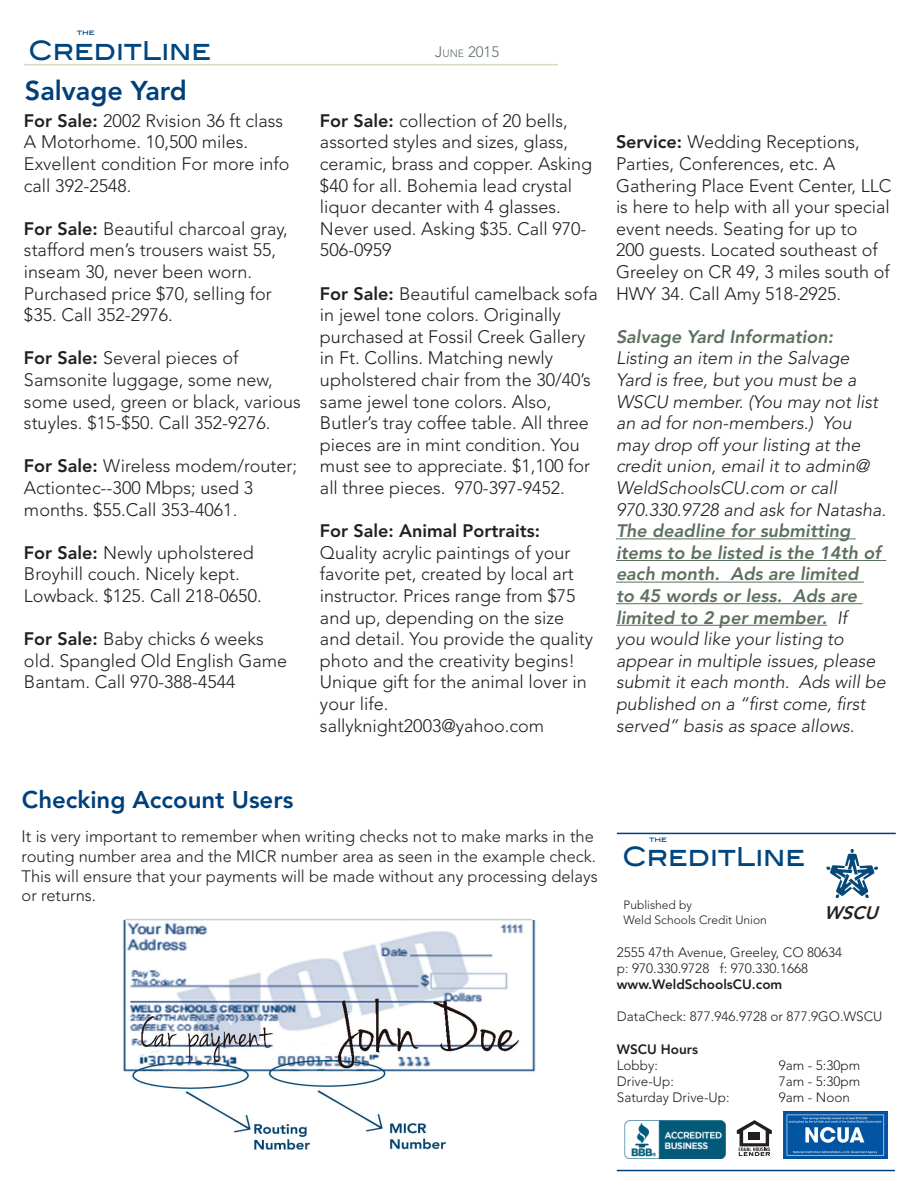
<style>
.page{position:relative;width:918px;height:1188px;background:#fff}
.page>*{position:absolute;margin:0;border:0;box-sizing:border-box;transform-origin:0 0}
.t1{font:800 27px "Avenir LT Std";color:#00407a}
.t2{font:500 26.4px "Blair ITC";color:#00467e;scale:.91 1}
.t3{font:800 24px "Avenir LT Std";color:#00407a}
.t4{font:300 18px/21.6px "Avenir LT Std";color:#231f20}
.t5{font:italic 300 18px/21.6px "Avenir LT Std";color:#231f20}
.t6{font:italic 800 18px "Avenir LT Std";color:#231f20}
.t7{font:300 16.5px/19.8px "Avenir LT Std";color:#231f20}
.t8{font:300 15px "Avenir LT Std";color:#5c705e}
.t9{font:300 13.5px "Avenir LT Std";color:#231f20}
.t10{font:800 13.5px "Avenir LT Std";color:#231f20}
.t11{font:300 12px "Avenir LT Std";color:#231f20}
.t12{font:500 7.2px "Blair ITC";letter-spacing:-.005em;color:#00467e}
.s1{font-size:10.5px}
.s2{font-weight:800}
.s3{font-weight:800;color:#5c705e}
</style>
<div class="page">
<hr style="left:616px;top:538px;width:240px;height:1px;background:#5c705e">
<hr style="left:616px;top:560px;width:270px;height:1px;background:#5c705e">
<hr style="left:616px;top:582px;width:248px;height:1px;background:#5c705e">
<hr style="left:616px;top:603px;width:247px;height:1px;background:#5c705e">
<hr style="left:616px;top:625px;width:211px;height:1px;background:#5c705e">
<img style="left:123px;top:920px;width:413px;height:229px">
<hr style="left:125px;top:919px;width:407px;height:1px;background:#c7d0d9">
<hr style="left:24px;top:64px;width:534px;height:1px;background:#dad8c5">
<hr style="left:617px;top:1170px;width:278px;height:1px;background:#00407a">
<hr style="left:617px;top:833px;width:279px;height:1px;background:#00407a">
<svg style="left:737px;top:1120px;width:35px;height:36px"></svg>
<img style="left:624px;top:1120px;width:102px;height:39px">
<img style="left:783px;top:1112px;width:105px;height:47px">
<svg style="left:826px;top:849px;width:52px;height:49px"></svg>
<p class="t12" style="left:77px;top:29px;width:19px">the</p>
<p class="t2" style="left:28px;top:35px;width:203px">CreditLine</p>
<p class="t8" style="left:435px;top:43px;width:65px">J<span class="s1">UNE</span> 2015</p>
<p class="t1" style="left:25px;top:74px;width:164px">Salvage Yard</p>
<p class="t4" style="left:24px;top:110px;width:267px"><span class="s2">For Sale:</span> 2002 Rvision 36 ft class<br>A Motorhome. 10,500 miles.<br>Exvellent condition For more info call 392-2548.</p>
<p class="t4" style="left:24px;top:218px;width:265px"><span class="s2">For Sale:</span> Beautiful charcoal gray, stafford men’s trousers waist 55, inseam 30, never been worn.<br>Purchased price $70, selling for $35. Call 352-2976.</p>
<p class="t4" style="left:24px;top:347px;width:278px"><span class="s2">For Sale:</span> Several pieces of<br>Samsonite luggage, some new, some used, green or black, various stuyles. $15-$50. Call 352-9276.</p>
<p class="t4" style="left:24px;top:455px;width:275px"><span class="s2">For Sale:</span> Wireless modem/router;<br>Actiontec--300 Mbps; used 3 months. $55.Call 353-4061.</p>
<p class="t4" style="left:24px;top:542px;width:239px"><span class="s2">For Sale:</span> Newly upholstered<br>Broyhill couch. Nicely kept.<br>Lowback. $125. Call 218-0650.</p>
<p class="t4" style="left:24px;top:628px;width:265px"><span class="s2">For Sale:</span> Baby chicks 6 weeks old. Spangled Old English Game<br>Bantam. Call 970-388-4544</p>
<p class="t4" style="left:320px;top:110px;width:274px"><span class="s2">For Sale:</span> collection of 20 bells, assorted styles and sizes, glass, ceramic, brass and copper. Asking $40 for all. Bohemia lead crystal liquor decanter with 4 glasses.<br>Never used. Asking $35. Call 970-<br>506-0959</p>
<p class="t4" style="left:320px;top:283px;width:279px"><span class="s2">For Sale:</span> Beautiful camelback sofa in jewel tone colors. Originally purchased at Fossil Creek Gallery in Ft. Collins. Matching newly upholstered chair from the 30/40’s same jewel tone colors. Also, Butler’s tray coffee table. All three pieces are in mint condition. You must see to appreciate. $1,100 for all three pieces. 970-397-9452.</p>
<p class="t4" style="left:320px;top:520px;width:275px"><span class="s2">For Sale: Animal Portraits:<br></span>Quality acrylic paintings of your favorite pet, created by local art instructor. Prices range from $75 and up, depending on the size and detail. You provide the quality photo and the creativity begins!<br>Unique gift for the animal lover in your life.</p>
<p class="t4" style="left:320px;top:715px;width:226px">sallyknight2003@yahoo.com</p>
<p class="t4" style="left:616px;top:131px;width:277px"><span class="s2">Service:</span> Wedding Receptions,<br>Parties, Conferences, etc. A<br>Gathering Place Event Center, LLC is here to help with all your special event needs. Seating for up to<br>200 guests. Located southeast of<br>Greeley on CR 49, 3 miles south of<br>HWY 34. Call Amy 518-2925.</p>
<p class="t5" style="left:616px;top:326px;width:272px"><span class="s3">Salvage Yard Information:<br></span>Listing an item in the Salvage<br>Yard is free, but you must be a<br>WSCU member. (You may not list an ad for non-members.) You may drop off your listing at the credit union, email it to admin@<br>WeldSchoolsCU.com or call<br>970.330.9728 and ask for Natasha.<br><span class="s3">The deadline for submitting items to be listed is the 14th of each month. Ads are limited<br>to 45 words or less. Ads are limited to 2 per member.</span> If<br>you would like your listing to appear in multiple issues, please submit it each month. Ads will be published on a “first come, first served” basis as space allows.</p>
<p class="t3" style="left:22px;top:785px;width:273px">Checking Account Users</p>
<p class="t7" style="left:22px;top:826px;width:578px">It is very important to remember when writing checks not to make marks in the routing number area and the MICR number area as seen in the example check.<br>This will ensure that your payments will be made without any processing delays or returns.</p>
<p class="t12" style="left:649px;top:835px;width:19px">the</p>
<p class="t2" style="left:622px;top:841px;width:203px">CreditLine</p>
<p class="t11" style="left:624px;top:898px;width:70px">Published by</p>
<p class="t11" style="left:624px;top:913px;width:145px">Weld Schools Credit Union</p>
<p class="t9" style="left:617px;top:944px;width:227px">2555 47th Avenue, Greeley, CO 80634</p>
<p class="t9" style="left:617px;top:960px;width:193px">p: 970.330.9728 f: 970.330.1668</p>
<p class="t10" style="left:617px;top:976px;width:167px">www.WeldSchoolsCU.com</p>
<p class="t9" style="left:617px;top:1009px;width:267px">DataCheck: 877.946.9728 or 877.9GO.WSCU</p>
<p class="t10" style="left:617px;top:1041px;width:83px">WSCU Hours</p>
<p class="t9" style="left:617px;top:1057px;width:43px">Lobby:</p>
<p class="t9" style="left:779px;top:1057px;width:83px">9am - 5:30pm</p>
<p class="t9" style="left:617px;top:1074px;width:58px">Drive-Up:</p>
<p class="t9" style="left:779px;top:1074px;width:83px">7am - 5:30pm</p>
<p class="t9" style="left:617px;top:1090px;width:114px">Saturday Drive-Up:</p>
<p class="t9" style="left:779px;top:1090px;width:73px">9am - Noon</p>
<p class="t6" style="left:824px;top:902px;width:55px">WSCU</p>
</div>
